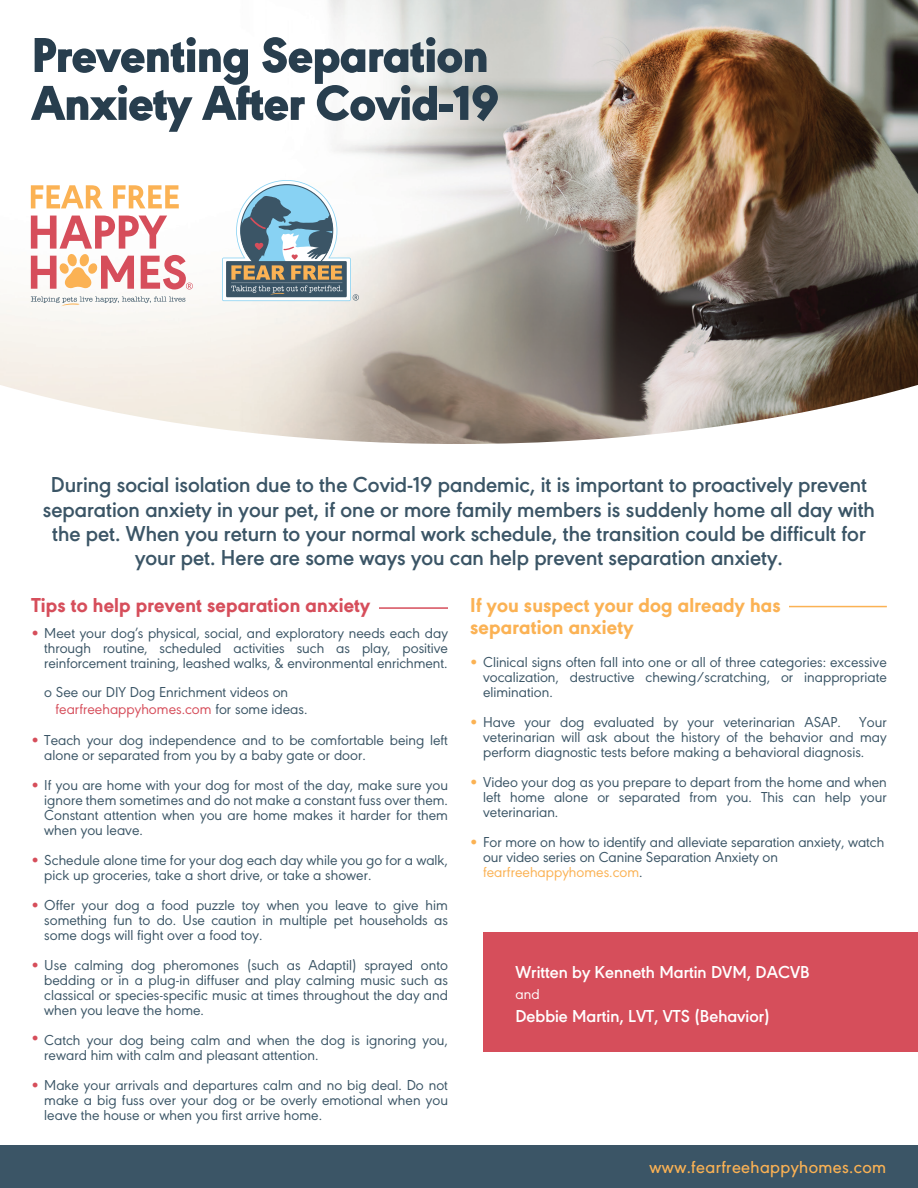
<style>
.page{position:relative;width:918px;height:1188px;background:#fff}
.page>*{position:absolute;margin:0;border:0;box-sizing:border-box;transform-origin:0 0}
.t1{font:900 51px/47.8px "URW Geometric";letter-spacing:-.01em;color:#283e4e}
.t2{font:600 22.5px/24px "URW Geometric";color:#3b5566;text-align:center}
.t3{font:800 21px/22.5px "URW Geometric";letter-spacing:.01em;color:#fbb254}
.t4{font:800 21px "URW Geometric";letter-spacing:.01em;color:#d64e5b}
.t5{font:600 18px "URW Geometric";color:#fff}
.t6{font:500 18px "URW Geometric";letter-spacing:.02em;color:#fbb254}
.t7{font:15px/15px "URW Geometric";color:#3b5566;text-align:justify}
.t8{font:15px "URW Geometric";color:#fff}
.t9{font:700 15px "URW Geometric";color:#d64e5b}
.s1{font-weight:700;color:#d64e5b}
.s2{color:#d64e5b}
.s3{font-weight:700;color:#fbb254}
.s4{color:#fbb254}
</style>
<div class="page">
<div style="left:0;top:1146px;width:918px;height:42px;background:#3b5566"></div>
<img style="left:0;top:0;width:918px;height:444px">
<svg style="left:222px;top:180px;width:137px;height:121px"></svg>
<svg style="left:31px;top:185px;width:72px;height:23px"></svg>
<svg style="left:113px;top:185px;width:66px;height:23px"></svg>
<svg style="left:31px;top:297px;width:154px;height:9px"></svg>
<svg style="left:31px;top:216px;width:162px;height:73px"></svg>
<div style="left:483px;top:933px;width:435px;height:119px;background:#d64e5b"></div>
<hr style="left:379px;top:607px;width:69px;height:2px;background:#d64e5b">
<hr style="left:789px;top:606px;width:98px;height:1px;background:#fbb254">
<h1 class="t1" style="left:32px;top:28px;width:469px">Preventing Separation<br>Anxiety After Covid-19</h1>
<p class="t2" style="left:43px;top:471px;width:834px">During social isolation due to the Covid-19 pandemic, it is important to proactively prevent separation anxiety in your pet, if one or more family members is suddenly home all day with the pet. When you return to your normal work schedule, the transition could be difficult for your pet. Here are some ways you can help prevent separation anxiety.</p>
<h3 class="t4" style="left:31px;top:589px;width:340px">Tips to help prevent separation anxiety</h3>
<p class="t7" style="left:44px;top:625px;width:405px;text-indent:-13px"><span class="s1">•</span> Meet your dog’s physical, social, and exploratory needs each day through routine, scheduled activities such as play, positive reinforcement training, leashed walks, &amp; environmental enrichment.</p>
<p class="t7" style="left:56px;top:683px;width:253px;line-height:16.5px;text-indent:-11px">o See our DIY Dog Enrichment videos on <span class="s2">fearfreehappyhomes.com</span> for some ideas.</p>
<p class="t7" style="left:44px;top:732px;width:405px;text-indent:-13px"><span class="s1">•</span> Teach your dog independence and to be comfortable being left alone or separated from you by a baby gate or door.</p>
<p class="t7" style="left:44px;top:777px;width:405px;text-indent:-13px"><span class="s1">•</span> If you are home with your dog for most of the day, make sure you ignore them sometimes and do not make a constant fuss over them.<br>Constant attention when you are home makes it harder for them when you leave.</p>
<p class="t7" style="left:44px;top:852px;width:405px;text-indent:-13px"><span class="s1">•</span> Schedule alone time for your dog each day while you go for a walk, pick up groceries, take a short drive, or take a shower.</p>
<p class="t7" style="left:44px;top:897px;width:405px;text-indent:-13px"><span class="s1">•</span> Offer your dog a food puzzle toy when you leave to give him something fun to do. Use caution in multiple pet households as some dogs will fight over a food toy.</p>
<p class="t7" style="left:44px;top:957px;width:405px;text-indent:-13px"><span class="s1">•</span> Use calming dog pheromones (such as Adaptil) sprayed onto bedding or in a plug-in diffuser and play calming music such as classical or species-specific music at times throughout the day and when you leave the home.</p>
<p class="t7" style="left:44px;top:1032px;width:405px">Catch your dog being calm and when the dog is ignoring you, reward him with calm and pleasant attention.</p>
<p class="t7" style="left:44px;top:1077px;width:405px;text-indent:-13px"><span class="s1">•</span> Make your arrivals and departures calm and no big deal. Do not make a big fuss over your dog or be overly emotional when you leave the house or when you first arrive home.</p>
<p class="t9" style="left:31px;top:1027px;width:9px">•</p>
<h3 class="t3" style="left:470px;top:592px;width:312px">If you suspect your dog already has separation anxiety</h3>
<p class="t7" style="left:483px;top:653px;width:405px;text-indent:-13px"><span class="s3">•</span> Clinical signs often fall into one or all of three categories: excessive vocalization, destructive chewing/scratching, or inappropriate elimination.</p>
<p class="t7" style="left:483px;top:713px;width:405px;text-indent:-13px"><span class="s3">•</span> Have your dog evaluated by your veterinarian ASAP. Your veterinarian will ask about the history of the behavior and may perform diagnostic tests before making a behavioral diagnosis.</p>
<p class="t7" style="left:483px;top:773px;width:405px;text-indent:-13px"><span class="s3">•</span> Video your dog as you prepare to depart from the home and when left home alone or separated from you. This can help your veterinarian.</p>
<p class="t7" style="left:483px;top:833px;width:403px;text-align:left;text-indent:-13px"><span class="s3">•</span> For more on how to identify and alleviate separation anxiety, watch our video series on Canine Separation Anxiety on <span class="s4">fearfreehappyhomes.com</span>.</p>
<p class="t5" style="left:515px;top:959px;width:296px">Written by Kenneth Martin DVM, DACVB</p>
<p class="t8" style="left:515px;top:984px;width:26px">and</p>
<p class="t5" style="left:515px;top:1003px;width:256px">Debbie Martin, LVT, VTS (Behavior)</p>
<p class="t6" style="left:650px;top:1154px;width:238px">www.fearfreehappyhomes.com</p>
</div>
